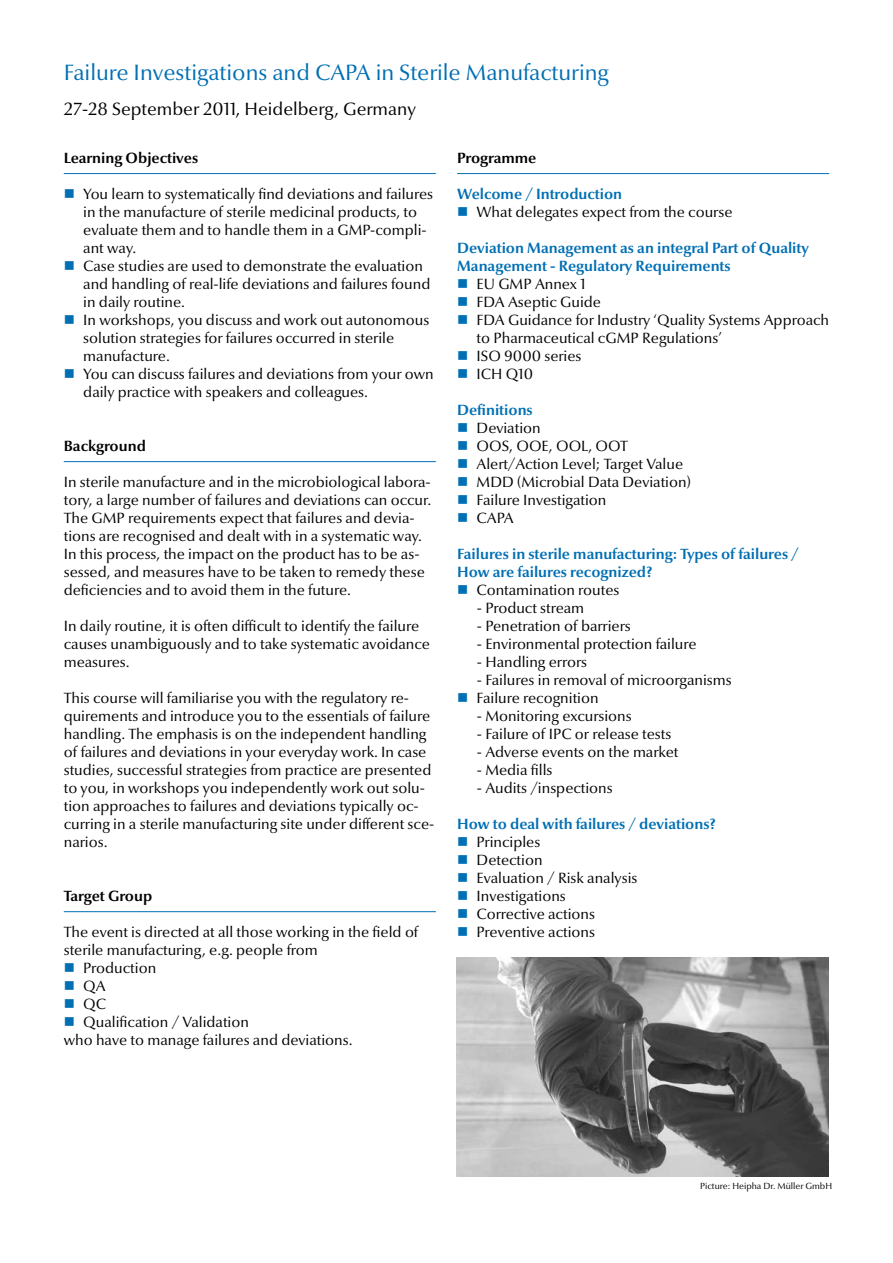
<style>
.page{position:relative;width:893px;height:1263px;background:#fff}
.page>*{position:absolute;margin:0;border:0;box-sizing:border-box;transform-origin:0 0}
.t1{font:22.5px "Optima Nova LT";color:#006fb4}
.t2{font:18px "Optima Nova LT";color:#000}
.t3{font:15px/18px "Optima Nova LT";color:#000}
.t4{font:700 15px/18px "Optima Nova LT";color:#006fb4}
.t5{font:700 15px "Optima Nova LT";color:#000}
.t6{font:9px "Optima Nova LT";color:#000}
</style>
<div class="page">
<hr style="left:64px;top:173px;width:372px;height:1px;background:#006fb4">
<hr style="left:64px;top:461px;width:372px;height:1px;background:#006fb4">
<hr style="left:64px;top:911px;width:372px;height:1px;background:#006fb4">
<hr style="left:457px;top:173px;width:372px;height:1px;background:#006fb4">
<img style="left:457px;top:958px;width:372px;height:218px">
<h1 class="t1" style="left:64px;top:59px;width:547px">Failure Investigations and CAPA in Sterile Manufacturing</h1>
<p class="t2" style="left:64px;top:99px;width:354px">27-28 September 2011, Heidelberg, Germany</p>
<p class="t5" style="left:64px;top:149px;width:136px">Learning Objectives</p>
<p class="t3" style="left:83px;top:185px;width:352px">You learn to systematically find deviations and failures in the manufacture of sterile medicinal products, to evaluate them and to handle them in a GMP-compli&shy;ant way.<br>Case studies are used to demonstrate the evaluation and handling of real-life deviations and failures found in daily routine.<br>In workshops, you discuss and work out autonomous solution strategies for failures occurred in sterile manufacture.<br>You can discuss failures and deviations from your own daily practice with speakers and colleagues.</p>
<p class="t5" style="left:64px;top:437px;width:84px">Background</p>
<p class="t3" style="left:64px;top:473px;width:369px">In sterile manufacture and in the microbiological labora&shy;tory, a large number of failures and deviations can occur.<br>The GMP requirements expect that failures and devia&shy;tions are recognised and dealt with in a systematic way.<br>In this process, the impact on the product has to be as&shy;sessed, and measures have to be taken to remedy these deficiencies and to avoid them in the future.</p>
<p class="t3" style="left:64px;top:617px;width:368px">In daily routine, it is often difficult to identify the failure causes unambiguously and to take systematic avoidance measures.</p>
<p class="t3" style="left:64px;top:689px;width:372px">This course will familiarise you with the regulatory re&shy;quirements and introduce you to the essentials of failure handling. The emphasis is on the independent handling of failures and deviations in your everyday work. In case studies, successful strategies from practice are presented to you, in workshops you independently work out solu&shy;tion approaches to failures and deviations typically oc&shy;curring in a sterile manufacturing site under different sce&shy;narios.</p>
<p class="t5" style="left:64px;top:887px;width:90px">Target Group</p>
<p class="t3" style="left:64px;top:923px;width:356px">The event is directed at all those working in the field of</p>
<p class="t3" style="left:64px;top:941px;width:255px">sterile manufacturing, e.g. people from</p>
<p class="t3" style="left:83px;top:959px;width:74px">Production</p>
<p class="t3" style="left:83px;top:977px;width:24px">QA</p>
<p class="t3" style="left:83px;top:995px;width:24px">QC</p>
<p class="t3" style="left:83px;top:1013px;width:167px">Qualification / Validation</p>
<p class="t3" style="left:64px;top:1031px;width:290px">who have to manage failures and deviations.</p>
<p class="t5" style="left:457px;top:149px;width:81px">Programme</p>
<p class="t4" style="left:457px;top:185px;width:167px">Welcome / Introduction</p>
<p class="t3" style="left:477px;top:203px;width:257px">What delegates expect from the course</p>
<p class="t4" style="left:457px;top:239px;width:353px">Deviation Management as an integral Part of Quality<br>Management - Regulatory Requirements</p>
<p class="t3" style="left:477px;top:275px;width:354px">EU GMP Annex 1<br>FDA Aseptic Guide<br>FDA Guidance for Industry ‘Quality Systems Approach to Pharmaceutical cGMP Regulations’<br>ISO 9000 series<br>ICH Q10</p>
<p class="t4" style="left:457px;top:401px;width:77px">Definitions</p>
<p class="t3" style="left:477px;top:419px;width:216px">Deviation<br>OOS, OOE, OOL, OOT<br>Alert/Action Level; Target Value<br>MDD (Microbial Data Deviation)<br>Failure Investigation<br>CAPA</p>
<p class="t4" style="left:457px;top:545px;width:343px">Failures in sterile manufacturing: Types of failures /<br>How are failures recognized?</p>
<p class="t3" style="left:477px;top:581px;width:144px">Contamination routes</p>
<p class="t3" style="left:477px;top:599px;width:109px">- Product stream</p>
<p class="t3" style="left:477px;top:617px;width:155px">- Penetration of barriers</p>
<p class="t3" style="left:477px;top:635px;width:221px">- Environmental protection failure</p>
<p class="t3" style="left:477px;top:653px;width:112px">- Handling errors</p>
<p class="t3" style="left:477px;top:671px;width:257px">- Failures in removal of microorganisms<br>Failure recognition</p>
<p class="t3" style="left:477px;top:707px;width:156px">- Monitoring excursions</p>
<p class="t3" style="left:477px;top:725px;width:196px">- Failure of IPC or release tests</p>
<p class="t3" style="left:477px;top:743px;width:203px">- Adverse events on the market</p>
<p class="t3" style="left:477px;top:761px;width:77px">- Media fills</p>
<p class="t3" style="left:477px;top:779px;width:137px">- Audits /inspections</p>
<p class="t4" style="left:457px;top:815px;width:260px">How to deal with failures / deviations?</p>
<p class="t3" style="left:477px;top:833px;width:162px">Principles<br>Detection<br>Evaluation / Risk analysis<br>Investigations<br>Corrective actions<br>Preventive actions</p>
<p class="t6" style="left:700px;top:1180px;width:133px">Picture: Heipha Dr. Müller GmbH</p>
</div>
